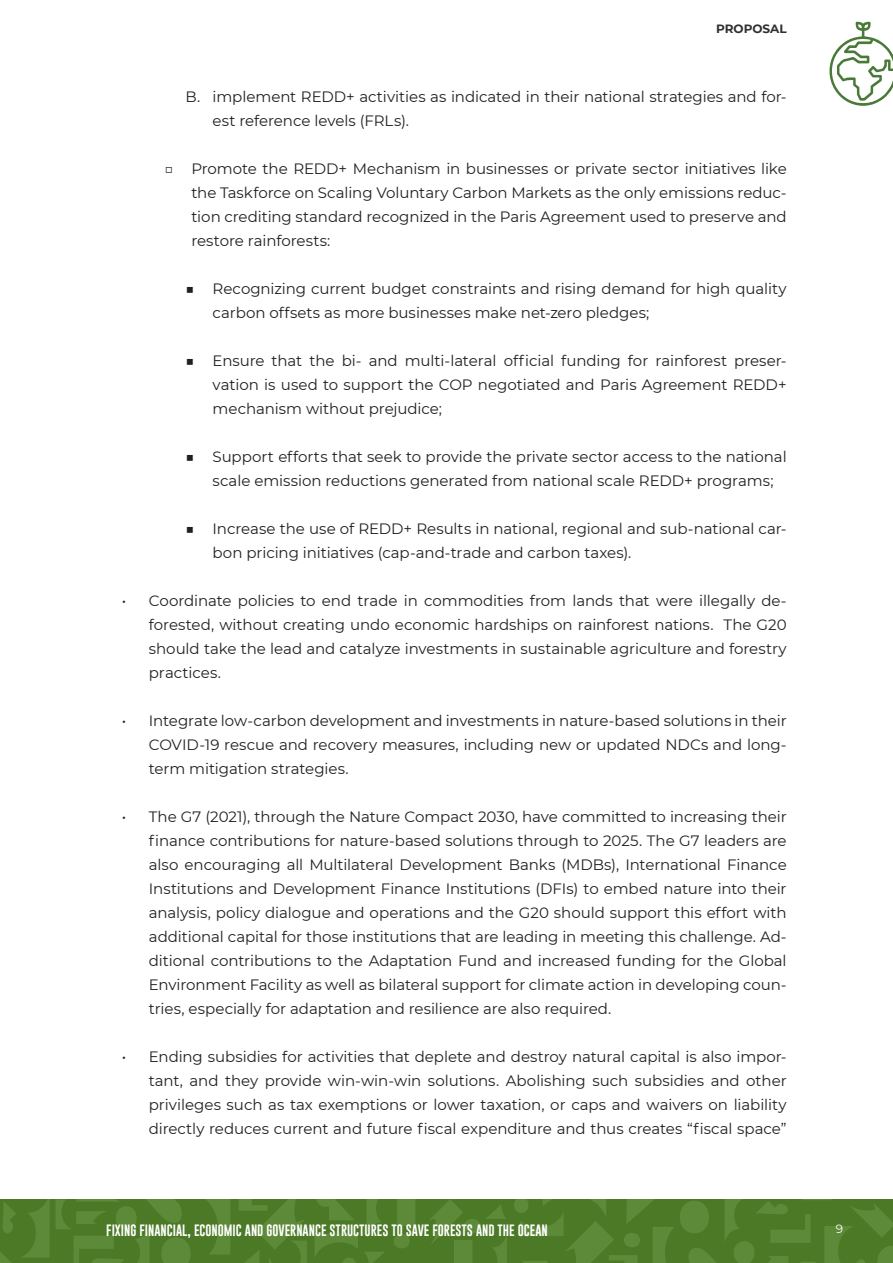
<style>
.page{position:relative;width:893px;height:1263px;background:#fff}
.page>*{position:absolute;margin:0;border:0;box-sizing:border-box;transform-origin:0 0}
.t1{font:15px/24px "Montserrat";letter-spacing:-.005em;color:#231f20;text-align:justify}
.t2{font:12px "Gobold";color:#fff}
.t3{font:700 12px "Montserrat";color:#30302e}
.t4{font:12px "Montserrat";color:#fff}
</style>
<div class="page">
<div style="left:0;top:1199px;width:893px;height:64px;background:#4b7926"></div>
<svg style="left:514px;top:1199px;width:379px;height:64px"></svg>
<svg style="left:430px;top:1200px;width:77px;height:63px"></svg>
<svg style="left:0;top:1199px;width:415px;height:64px"></svg>
<svg style="left:829px;top:22px;width:64px;height:84px"></svg>
<p class="t3" style="left:716px;top:20px;width:72px">PROPOSAL</p>
<p class="t1" style="left:213px;top:84px;width:576px;text-indent:-27px">B. implement REDD+ activities as indicated in their national strategies and for&shy;est reference levels (FRLs).</p>
<p class="t1" style="left:191px;top:156px;width:597px;text-indent:-27px">□ Promote the REDD+ Mechanism in businesses or private sector initiatives like the Taskforce on Scaling Voluntary Carbon Markets as the only emissions reduc&shy;tion crediting standard recognized in the Paris Agreement used to preserve and restore rainforests:</p>
<p class="t1" style="left:213px;top:276px;width:576px;text-indent:-27px">■ Recognizing current budget constraints and rising demand for high quality carbon offsets as more businesses make net-zero pledges;</p>
<p class="t1" style="left:213px;top:348px;width:576px;text-indent:-27px">■ Ensure that the bi- and multi-lateral official funding for rainforest preser&shy;vation is used to support the COP negotiated and Paris Agreement REDD+ mechanism without prejudice;</p>
<p class="t1" style="left:213px;top:444px;width:576px;text-indent:-27px">■ Support efforts that seek to provide the private sector access to the national scale emission reductions generated from national scale REDD+ programs;</p>
<p class="t1" style="left:213px;top:516px;width:576px;text-indent:-27px">■ Increase the use of REDD+ Results in national, regional and sub-national car&shy;bon pricing initiatives (cap-and-trade and carbon taxes).</p>
<p class="t1" style="left:149px;top:588px;width:639px;text-indent:-27px">• Coordinate policies to end trade in commodities from lands that were illegally de&shy;forested, without creating undo economic hardships on rainforest nations. The G20 should take the lead and catalyze investments in sustainable agriculture and forestry practices.</p>
<p class="t1" style="left:149px;top:708px;width:639px;text-indent:-27px">• Integrate low-carbon development and investments in nature-based solutions in their COVID-19 rescue and recovery measures, including new or updated NDCs and long&shy;term mitigation strategies.</p>
<p class="t1" style="left:149px;top:804px;width:639px;text-indent:-27px">• The G7 (2021), through the Nature Compact 2030, have committed to increasing their finance contributions for nature-based solutions through to 2025. The G7 leaders are also encouraging all Multilateral Development Banks (MDBs), International Finance Institutions and Development Finance Institutions (DFIs) to embed nature into their analysis, policy dialogue and operations and the G20 should support this effort with additional capital for those institutions that are leading in meeting this challenge. Ad&shy;ditional contributions to the Adaptation Fund and increased funding for the Global Environment Facility as well as bilateral support for climate action in developing coun&shy;tries, especially for adaptation and resilience are also required.</p>
<p class="t1" style="left:149px;top:1044px;width:639px;text-indent:-27px">• Ending subsidies for activities that deplete and destroy natural capital is also impor&shy;tant, and they provide win-win-win solutions. Abolishing such subsidies and other privileges such as tax exemptions or lower taxation, or caps and waivers on liability directly reduces current and future fiscal expenditure and thus creates “fiscal space”</p>
<p class="t2" style="left:106px;top:1223px;width:443px">FIXING FINANCIAL, ECONOMIC AND GOVERNANCE STRUCTURES TO SAVE FORESTS AND THE OCEAN</p>
<p class="t4" style="left:836px;top:1221px;width:9px">9</p>
</div>
